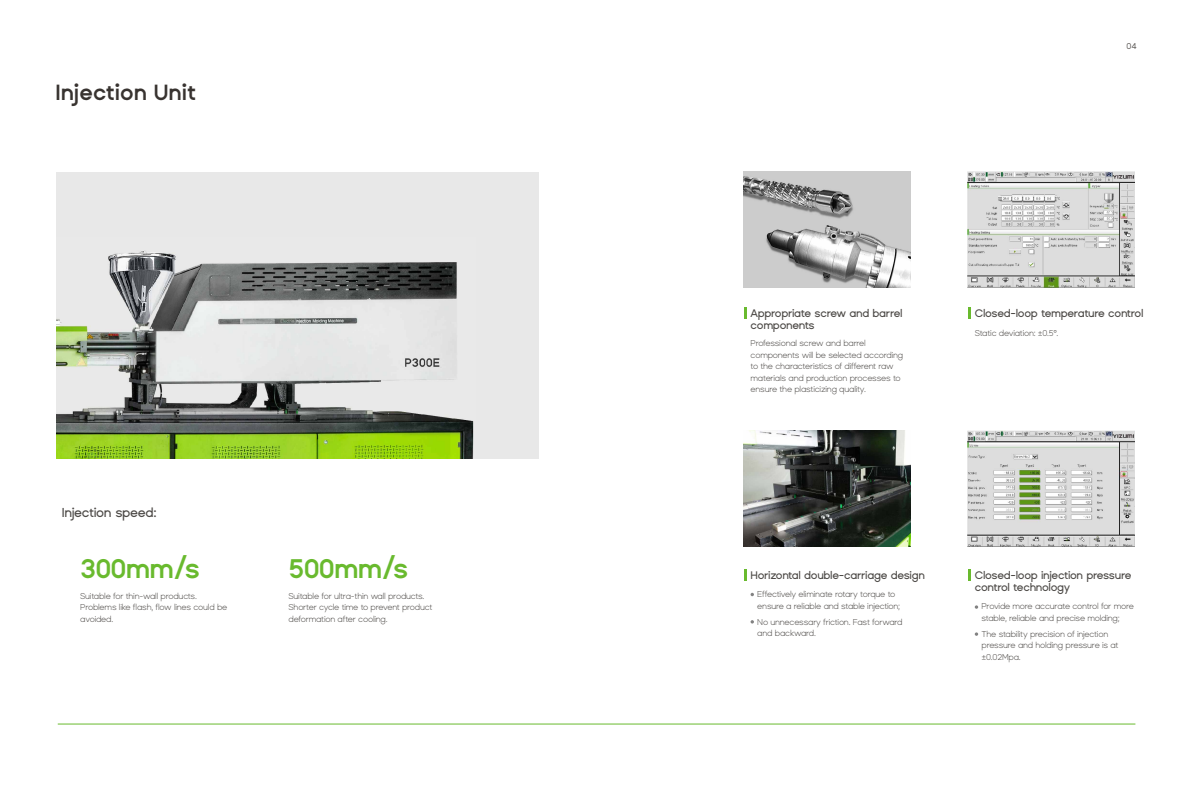
<style>
.page{position:relative;width:1191px;height:808px;background:#fff}
.page>*{position:absolute;margin:0;border:0;box-sizing:border-box;transform-origin:0 0}
.t1{font:27px "Basically A Sans Serif";letter-spacing:-.03em;color:#69ba2e}
.t2{font:600 22px "Basically A Sans Serif";color:#383330}
.t3{font:500 13px "Basically A Sans Serif";letter-spacing:-.03em;color:#4d4a47}
.t4{font:500 11px/12.6px "Basically A Sans Serif";letter-spacing:-.03em;color:#4d4a47}
.t5{font:300 8.5px/11.5px "Basically A Sans Serif";letter-spacing:-.025em;color:#4d4a47}
.t6{font:8.5px "Basically A Sans Serif";color:#4d4a47}
</style>
<div class="page">
<img style="left:968px;top:172px;width:166px;height:116px">
<img style="left:743px;top:430px;width:167px;height:116px">
<div style="left:57px;top:172px;width:482px;height:286px;background:#e8e8e8"></div>
<img style="left:57px;top:251px;width:417px;height:207px">
<svg style="left:750px;top:593px;width:4px;height:3px"></svg>
<svg style="left:974px;top:605px;width:4px;height:4px"></svg>
<svg style="left:974px;top:632px;width:4px;height:4px"></svg>
<img style="left:743px;top:172px;width:167px;height:116px">
<svg style="left:744px;top:307px;width:2px;height:11px"></svg>
<svg style="left:968px;top:307px;width:2px;height:11px"></svg>
<svg style="left:744px;top:569px;width:2px;height:11px"></svg>
<svg style="left:968px;top:569px;width:2px;height:11px"></svg>
<hr style="left:58px;top:724px;width:1077px;height:1px;background:#69ba2e">
<img style="left:968px;top:430px;width:166px;height:117px">
<h2 class="t2" style="left:55px;top:81px;width:142px">Injection Unit</h2>
<h3 class="t3" style="left:62px;top:506px;width:96px">Injection speed:</h3>
<h1 class="t1" style="left:80px;top:555px;width:121px">300mm/s</h1>
<p class="t5" style="left:80px;top:590px;width:149px">Suitable for thin-wall products.<br>Problems like flash, flow lines could be avoided.</p>
<h1 class="t1" style="left:288px;top:555px;width:121px">500mm/s</h1>
<p class="t5" style="left:288px;top:590px;width:145px">Suitable for ultra-thin wall products.<br>Shorter cycle time to prevent product deformation after cooling.</p>
<p class="t6" style="left:1126px;top:42px;width:12px">04</p>
<p class="t4" style="left:750px;top:307px;width:154px">Appropriate screw and barrel components</p>
<p class="t5" style="left:750px;top:338px;width:154px">Professional screw and barrel components will be selected according to the characteristics of different raw materials and production processes to ensure the plasticizing quality.</p>
<p class="t4" style="left:974px;top:307px;width:170px">Closed-loop temperature control</p>
<p class="t5" style="left:974px;top:328px;width:85px">Static deviation: ±0.5°.</p>
<p class="t4" style="left:750px;top:569px;width:176px">Horizontal double-carriage design</p>
<p class="t5" style="left:757px;top:589px;width:144px">Effectively eliminate rotary torque to ensure a reliable and stable injection;</p>
<p class="t5" style="left:757px;top:616px;width:147px">No unnecessary friction. Fast forward and backward.</p>
<p class="t4" style="left:974px;top:569px;width:158px">Closed-loop injection pressure control technology</p>
<p class="t5" style="left:981px;top:601px;width:154px">Provide more accurate control for more stable, reliable and precise molding;</p>
<p class="t5" style="left:981px;top:628px;width:139px">The stability precision of injection pressure and holding pressure is at ±0.02Mpa.</p>
</div>
